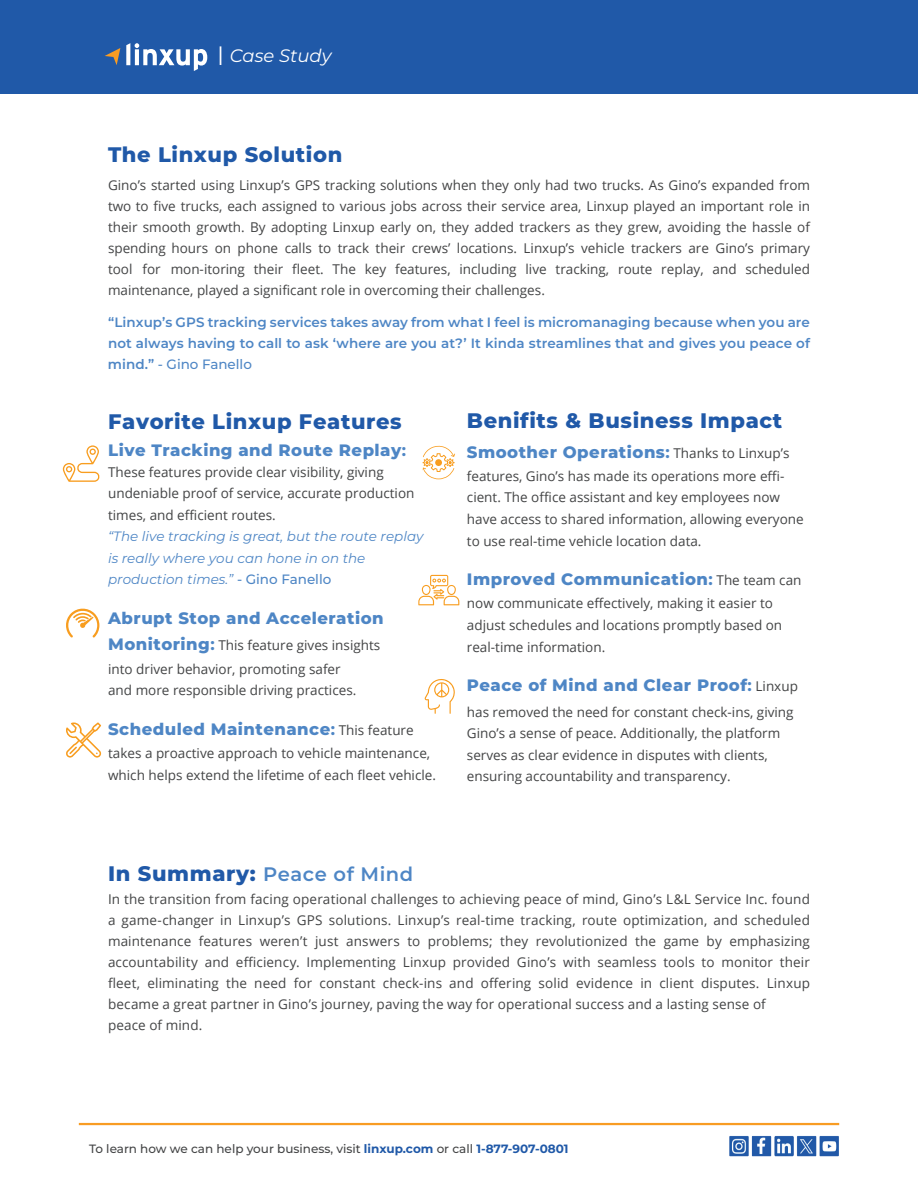
<style>
.page{position:relative;width:918px;height:1188px;background:#fff}
.page>*{position:absolute;margin:0;border:0;box-sizing:border-box;transform-origin:0 0}
.t1{font:800 21px "Montserrat";letter-spacing:.03em;color:#2059a8}
.t2{font:600 19.5px "Montserrat";letter-spacing:.03em;color:#4e86c5}
.t3{font:italic 18px "Montserrat";color:#fff}
.t4{font:800 16.5px "Montserrat";letter-spacing:.03em;color:#4e86c5}
.t5{font:13.5px/21px "Open Sans";color:#434445}
.t6{font:600 13.5px/21px "Montserrat";letter-spacing:.005em;color:#4e86c5;text-align:justify}
.t7{font:italic 13.5px/21.6px "Montserrat";color:#4e86c5}
.t8{font:500 12px "Montserrat";color:#434445}
.s1{font-weight:300;font-style:normal;font-size:33px}
.s2{font-weight:500}
.s3{font-weight:700}
.s4{font-weight:500;font-style:normal}
.s5{font-family:"Montserrat";font-weight:800;font-size:16.5px;color:#4e86c5}
.s6{font-family:"Montserrat";font-weight:700;font-size:16.5px;color:#4e86c5}
.s7{font-family:"Open Sans";font-weight:400;font-size:13.5px;color:#434445}
.s8{font-weight:800;font-size:21px;color:#2059a8}
.s9{font-weight:700;color:#2059a8}
</style>
<div class="page">
<div style="left:0;top:0;width:918px;height:94px;background:#2059a8"></div>
<hr style="left:79px;top:1123px;width:760px;height:2px;background:#f89c23">
<img style="left:729px;top:1136px;width:110px;height:21px">
<svg style="left:126px;top:43px;width:81px;height:28px"></svg>
<svg style="left:105px;top:48px;width:15px;height:17px"></svg>
<svg style="left:63px;top:445px;width:37px;height:37px"></svg>
<svg style="left:66px;top:608px;width:33px;height:30px"></svg>
<svg style="left:66px;top:722px;width:35px;height:36px"></svg>
<svg style="left:418px;top:575px;width:41px;height:30px"></svg>
<svg style="left:423px;top:445px;width:32px;height:34px"></svg>
<svg style="left:425px;top:679px;width:30px;height:35px"></svg>
<h3 class="t3" style="left:216px;top:44px;width:117px"><span class="s1">I</span> Case Study</h3>
<h1 class="t1" style="left:108px;top:140px;width:236px">The Linxup Solution</h1>
<p class="t5" style="left:108px;top:174px;width:704px;text-align:justify">Gino’s started using Linxup’s GPS tracking solutions when they only had two trucks. As Gino’s expanded from two to five trucks, each assigned to various jobs across their service area, Linxup played an important role in their smooth growth. By adopting Linxup early on, they added trackers as they grew, avoiding the hassle of spending hours on phone calls to track their crews’ locations. Linxup’s vehicle trackers are Gino’s primary tool for mon-itoring their fleet. The key features, including live tracking, route replay, and scheduled maintenance, played a significant role in overcoming their challenges.</p>
<p class="t6" style="left:108px;top:312px;width:704px">“Linxup’s GPS tracking services takes away from what I feel is micromanaging because when you are not always having to call to ask ‘where are you at?’ It kinda streamlines that and gives you peace of mind.” <span class="s2">- Gino Fanello</span></p>
<h1 class="t1" style="left:108px;top:407px;width:295px">Favorite Linxup Features</h1>
<p class="t4" style="left:108px;top:439px;width:300px">Live Tracking and Route Replay<span class="s3">:</span></p>
<p class="t5" style="left:108px;top:461px;width:308px;line-height:21.6px">These features provide clear visibility, giving undeniable proof of service, accurate production times, and efficient routes.</p>
<p class="t7" style="left:108px;top:525px;width:317px">“The live tracking is great, but the route replay is really where you can hone in on the production times.” <span class="s4">- Gino Fanello</span></p>
<p class="t4" style="left:108px;top:607px;width:277px">Abrupt Stop and Acceleration</p>
<p class="t5" style="left:108px;top:634px;width:274px;line-height:23.1px"><span class="s5">Monitoring</span><span class="s6">:</span> This feature gives insights into driver behavior, promoting safer</p>
<p class="t5" style="left:108px;top:679px;width:250px">and more responsible driving practices.</p>
<p class="t4" style="left:108px;top:718px;width:307px">Scheduled Maintenance<span class="s3">:</span> <span class="s7">This feature</span></p>
<p class="t5" style="left:108px;top:742px;width:329px;line-height:21.6px">takes a proactive approach to vehicle maintenance, which helps extend the lifetime of each fleet vehicle.</p>
<h1 class="t1" style="left:467px;top:407px;width:317px">Benifits &amp; Business Impact</h1>
<p class="t4" style="left:467px;top:441px;width:324px">Smoother Operations<span class="s3">:</span> <span class="s7">Thanks to Linxup’s</span></p>
<p class="t5" style="left:467px;top:465px;width:338px;line-height:21.6px">features, Gino’s has made its operations more effi&shy;cient. The office assistant and key employees now have access to shared information, allowing everyone to use real-time vehicle location data.</p>
<p class="t4" style="left:467px;top:568px;width:336px">Improved Communication<span class="s3">:</span> <span class="s7">The team can</span></p>
<p class="t5" style="left:467px;top:592px;width:317px;line-height:21.6px">now communicate effectively, making it easier to adjust schedules and locations promptly based on real-time information.</p>
<p class="t4" style="left:467px;top:675px;width:333px">Peace of Mind and Clear Proof<span class="s3">:</span> <span class="s7">Linxup</span></p>
<p class="t5" style="left:467px;top:700px;width:328px;line-height:21.6px">has removed the need for constant check-ins, giving Gino’s a sense of peace. Additionally, the platform serves as clear evidence in disputes with clients, ensuring accountability and transparency.</p>
<h2 class="t2" style="left:108px;top:861px;width:307px"><span class="s8">In Summary:</span> Peace of Mind</h2>
<p class="t5" style="left:108px;top:888px;width:704px">In the transition from facing operational challenges to achieving peace of mind, Gino’s L&amp;L Service Inc. found a game-changer in Linxup’s GPS solutions. Linxup’s real-time tracking, route optimization, and scheduled maintenance features weren’t just answers to problems; they revolutionized the game by emphasizing accountability and efficiency. Implementing Linxup provided Gino’s with seamless tools to monitor their fleet, eliminating the need for constant check-ins and offering solid evidence in client disputes. Linxup became a great partner in Gino’s journey, paving the way for operational success and a lasting sense of<br>peace of mind.</p>
<p class="t8" style="left:89px;top:1140px;width:481px">To learn how we can help your business, visit <span class="s9">linxup.com</span> or call <span class="s9">1-877-907-0801</span></p>
</div>
